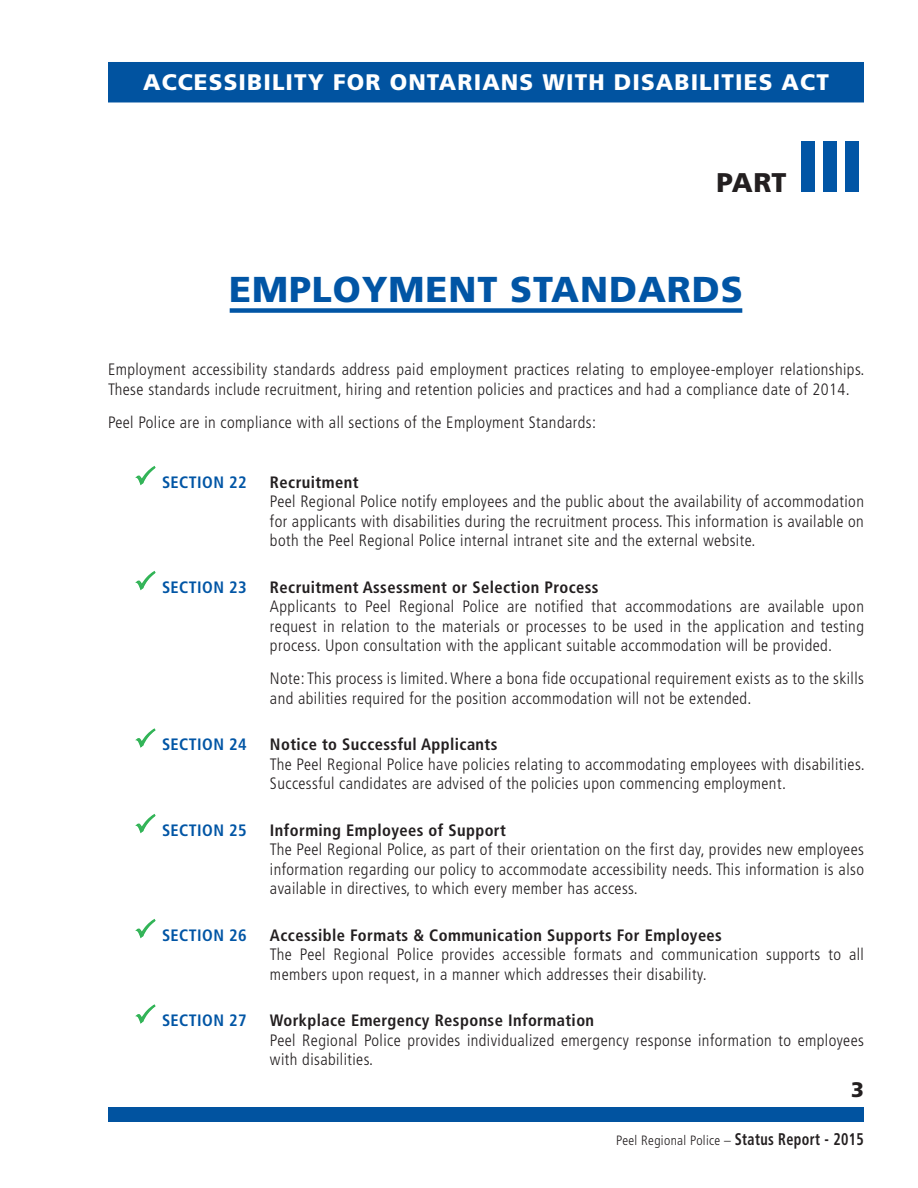
<style>
.page{position:relative;width:918px;height:1188px;background:#fff}
.page>*{position:absolute;margin:0;border:0;box-sizing:border-box;transform-origin:0 0}
.t1{font:900 72px "Frutiger";color:#0155a5}
.t2{font:900 36px "Frutiger";letter-spacing:.025em;color:#0155a5}
.t3{font:900 27px "Frutiger";color:#231f20}
.t4{font:900 22.5px "Frutiger";letter-spacing:.05em;color:#fff}
.t5{font:900 21px "Frutiger";color:#231f20}
.t6{font:300 condensed 16.5px/19.5px "Frutiger";letter-spacing:.025em;color:#231f20}
.t7{font:700 condensed 16.5px "Frutiger";letter-spacing:.025em;color:#231f20}
.t8{font:700 condensed 16.5px "Frutiger";letter-spacing:.025em;color:#0155a5}
.t9{font:300 condensed 13.5px "Frutiger";letter-spacing:.025em;color:#231f20}
.s1{font-weight:700;font-size:16.8px}
</style>
<div class="page">
<div style="left:108px;top:62px;width:756px;height:40px;background:#0153a0"></div>
<div style="left:108px;top:1107px;width:756px;height:15px;background:#0153a0"></div>
<div style="left:230px;top:308px;width:512px;height:5px;background:#0155a5"></div>
<svg style="left:135px;top:466px;width:21px;height:20px"></svg>
<svg style="left:135px;top:571px;width:21px;height:20px"></svg>
<svg style="left:135px;top:728px;width:21px;height:20px"></svg>
<svg style="left:135px;top:814px;width:21px;height:20px"></svg>
<svg style="left:135px;top:919px;width:21px;height:20px"></svg>
<svg style="left:135px;top:1004px;width:21px;height:20px"></svg>
<h3 class="t4" style="left:143px;top:68px;width:687px">ACCESSIBILITY FOR ONTARIANS WITH DISABILITIES ACT</h3>
<h3 class="t3" style="left:716px;top:166px;width:72px">PART</h3>
<h1 class="t1" style="left:796px;top:123px;width:69px">III</h1>
<h2 class="t2" style="left:229px;top:267px;width:515px">EMPLOYMENT STANDARDS</h2>
<p class="t6" style="left:108px;top:360px;width:758px">Employment accessibility standards address paid employment practices relating to employee-employer relationships.<br>These standards include recruitment, hiring and retention policies and practices and had a compliance date of 2014.</p>
<p class="t6" style="left:108px;top:412px;width:490px">Peel Police are in compliance with all sections of the Employment Standards:</p>
<p class="t8" style="left:162px;top:472px;width:86px">SECTION 22</p>
<p class="t7" style="left:270px;top:472px;width:90px">Recruitment</p>
<p class="t6" style="left:270px;top:492px;width:595px;text-align:justify">Peel Regional Police notify employees and the public about the availability of accommodation for applicants with disabilities during the recruitment process. This information is available on both the Peel Regional Police internal intranet site and the external website.</p>
<p class="t8" style="left:162px;top:577px;width:86px">SECTION 23</p>
<p class="t7" style="left:270px;top:577px;width:330px">Recruitment Assessment or Selection Process</p>
<p class="t6" style="left:270px;top:597px;width:596px;text-align:justify">Applicants to Peel Regional Police are notified that accommodations are available upon request in relation to the materials or processes to be used in the application and testing process. Upon consultation with the applicant suitable accommodation will be provided.</p>
<p class="t6" style="left:270px;top:669px;width:596px">Note: This process is limited. Where a bona fide occupational requirement exists as to the skills and abilities required for the position accommodation will not be extended.</p>
<p class="t8" style="left:162px;top:735px;width:86px">SECTION 24</p>
<p class="t7" style="left:270px;top:735px;width:229px">Notice to Successful Applicants</p>
<p class="t6" style="left:270px;top:754px;width:596px">The Peel Regional Police have policies relating to accommodating employees with disabilities.<br>Successful candidates are advised of the policies upon commencing employment.</p>
<p class="t8" style="left:162px;top:820px;width:86px">SECTION 25</p>
<p class="t7" style="left:270px;top:820px;width:238px">Informing Employees of Support</p>
<p class="t6" style="left:270px;top:840px;width:596px;text-align:justify">The Peel Regional Police, as part of their orientation on the first day, provides new employees information regarding our policy to accommodate accessibility needs. This information is also available in directives, to which every member has access.</p>
<p class="t8" style="left:162px;top:925px;width:86px">SECTION 26</p>
<p class="t7" style="left:270px;top:925px;width:454px">Accessible Formats &amp; Communication Supports For Employees</p>
<p class="t6" style="left:270px;top:945px;width:596px">The Peel Regional Police provides accessible formats and communication supports to all members upon request, in a manner which addresses their disability.</p>
<p class="t8" style="left:162px;top:1011px;width:86px">SECTION 27</p>
<p class="t7" style="left:270px;top:1011px;width:326px">Workplace Emergency Response Information</p>
<p class="t6" style="left:270px;top:1030px;width:595px">Peel Regional Police provides individualized emergency response information to employees with disabilities.</p>
<p class="t5" style="left:851px;top:1077px;width:14px">3</p>
<p class="t9" style="left:616px;top:1133px;width:249px">Peel Regional Police – <span class="s1">Status Report - 2015</span></p>
</div>
